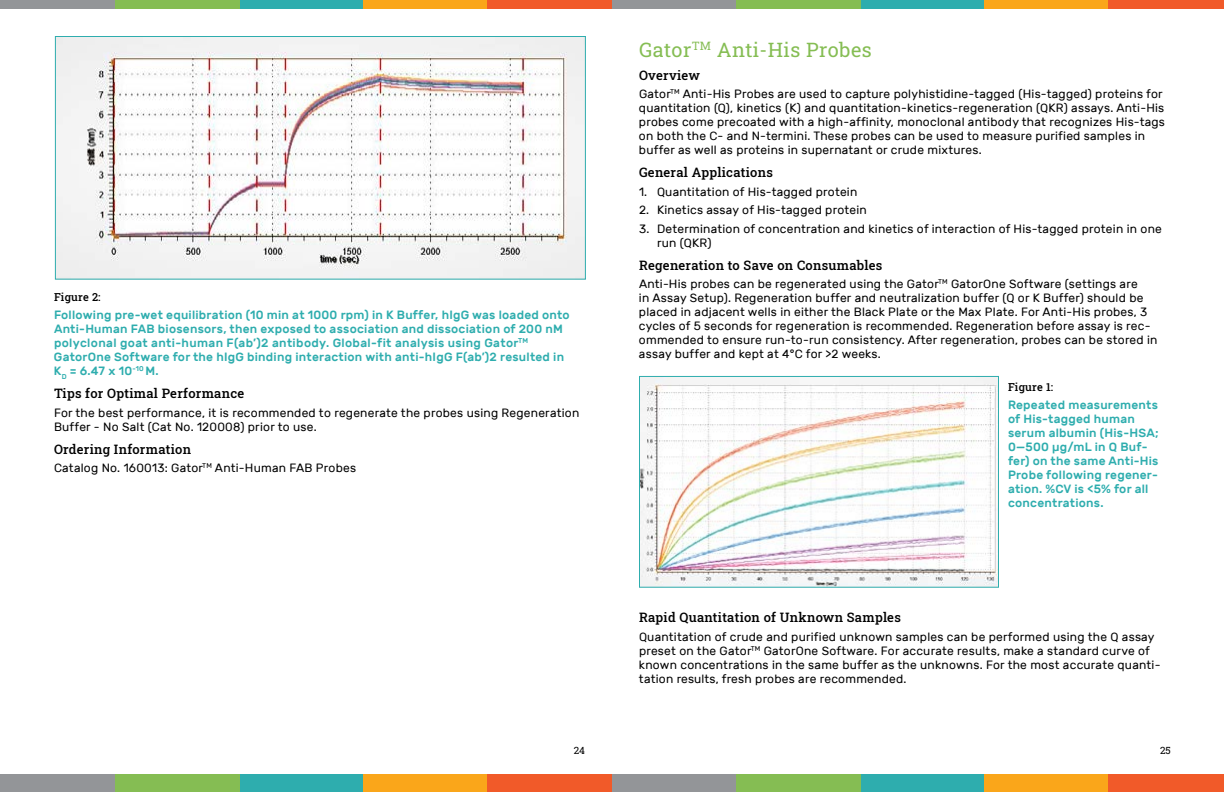
<style>
.page{position:relative;width:1224px;height:792px;background:#fff}
.page>*{position:absolute;margin:0;border:0;box-sizing:border-box;transform-origin:0 0}
.t1{font:20px "Roboto Slab";letter-spacing:.02em;color:#85bd53}
.t2{font:500 13px "Roboto Slab";letter-spacing:.02em;color:#000}
.t3{font:12px/14px "Rubik";letter-spacing:.02em;color:#000}
.t4{font:500 12px/14px "Rubik";letter-spacing:.02em;color:#2eadae}
.t5{font:500 11px "Roboto Slab";letter-spacing:.02em;color:#000}
.t6{font:10px "Roboto Slab";color:#000}
</style>
<div class="page">
<div style="left:0;top:0;width:115px;height:9px;background:#939598"></div>
<div style="left:239px;top:0;width:125px;height:9px;background:#2eadae"></div>
<div style="left:115px;top:0;width:124px;height:9px;background:#85bd53"></div>
<div style="left:364px;top:0;width:124px;height:9px;background:#faa61a"></div>
<div style="left:488px;top:0;width:124px;height:9px;background:#f15a29"></div>
<div style="left:0;top:774px;width:115px;height:18px;background:#939598"></div>
<div style="left:239px;top:774px;width:125px;height:18px;background:#2eadae"></div>
<div style="left:115px;top:774px;width:124px;height:18px;background:#85bd53"></div>
<div style="left:364px;top:774px;width:124px;height:18px;background:#faa61a"></div>
<div style="left:488px;top:774px;width:124px;height:18px;background:#f15a29"></div>
<div style="left:612px;top:0;width:124px;height:9px;background:#939598"></div>
<div style="left:860px;top:0;width:125px;height:9px;background:#2eadae"></div>
<div style="left:736px;top:0;width:124px;height:9px;background:#85bd53"></div>
<div style="left:985px;top:0;width:124px;height:9px;background:#faa61a"></div>
<div style="left:1109px;top:0;width:115px;height:9px;background:#f15a29"></div>
<div style="left:612px;top:774px;width:124px;height:18px;background:#939598"></div>
<div style="left:860px;top:774px;width:125px;height:18px;background:#2eadae"></div>
<div style="left:736px;top:774px;width:124px;height:18px;background:#85bd53"></div>
<div style="left:985px;top:774px;width:124px;height:18px;background:#faa61a"></div>
<div style="left:1109px;top:774px;width:115px;height:18px;background:#f15a29"></div>
<img style="left:641px;top:378px;width:356px;height:208px">
<div style="left:639px;top:376px;width:360px;height:212px;border:1px solid #2eadae"></div>
<img style="left:57px;top:38px;width:527px;height:240px">
<div style="left:55px;top:36px;width:531px;height:244px;border:1px solid #2eadae"></div>
<p class="t5" style="left:54px;top:289px;width:48px">Figure 2:</p>
<p class="t4" style="left:54px;top:308px;width:517px">Following pre-wet equilibration (10 min at 1000 rpm) in K Buffer, hIgG was loaded onto Anti-Human FAB biosensors, then exposed to association and dissociation of 200 nM polyclonal goat anti-human F(ab’)2 antibody. Global-fit analysis using Gator<sup>TM </sup>GatorOne Software for the hIgG binding interaction with anti-hIgG F(ab’)2 resulted in K<sub>D</sub> = 6.47 x 10<sup>-10</sup> M.</p>
<p class="t2" style="left:54px;top:384px;width:192px">Tips for Optimal Performance</p>
<p class="t3" style="left:54px;top:406px;width:527px">For the best performance, it is recommended to regenerate the probes using Regeneration<br>Buffer - No Salt (Cat No. 120008) prior to use.</p>
<p class="t2" style="left:54px;top:440px;width:139px">Ordering Information</p>
<p class="t3" style="left:54px;top:461px;width:304px">Catalog No. 160013: Gator<sup>TM</sup> Anti-Human FAB Probes</p>
<h1 class="t1" style="left:639px;top:36px;width:234px">Gator<sup>TM</sup> Anti-His Probes</h1>
<p class="t2" style="left:639px;top:66px;width:63px">Overview</p>
<p class="t3" style="left:639px;top:88px;width:528px">Gator<sup>TM</sup> Anti-His Probes are used to capture polyhistidine-tagged (His-tagged) proteins for quantitation (Q), kinetics (K) and quantitation-kinetics-regeneration (QKR) assays. Anti-His probes come precoated with a high-affinity, monoclonal antibody that recognizes His-tags on both the C- and N-termini. These probes can be used to measure purified samples in buffer as well as proteins in supernatant or crude mixtures.</p>
<p class="t2" style="left:639px;top:164px;width:135px">General Applications</p>
<p class="t3" style="left:639px;top:185px;width:220px">1. Quantitation of His-tagged protein</p>
<p class="t3" style="left:639px;top:204px;width:229px">2. Kinetics assay of His-tagged protein</p>
<p class="t3" style="left:657px;top:222px;width:506px;text-indent:-18px">3. Determination of concentration and kinetics of interaction of His-tagged protein in one run (QKR)</p>
<p class="t2" style="left:639px;top:256px;width:245px">Regeneration to Save on Consumables</p>
<p class="t3" style="left:639px;top:278px;width:520px">Anti-His probes can be regenerated using the Gator<sup>TM</sup> GatorOne Software (settings are<br>in Assay Setup). Regeneration buffer and neutralization buffer (Q or K Buffer) should be placed in adjacent wells in either the Black Plate or the Max Plate. For Anti-His probes, 3 cycles of 5 seconds for regeneration is recommended. Regeneration before assay is rec&shy;ommended to ensure run-to-run consistency. After regeneration, probes can be stored in assay buffer and kept at 4°C for &gt;2 weeks.</p>
<p class="t5" style="left:1008px;top:379px;width:47px">Figure 1:</p>
<p class="t4" style="left:1008px;top:398px;width:152px">Repeated measurements of His-tagged human serum albumin (His-HSA;<br>0—500 μg/mL in Q Buf&shy;fer) on the same Anti-His<br>Probe following regener&shy;ation. %CV is &lt;5% for all concentrations.</p>
<p class="t2" style="left:639px;top:609px;width:263px">Rapid Quantitation of Unknown Samples</p>
<p class="t3" style="left:639px;top:630px;width:523px">Quantitation of crude and purified unknown samples can be performed using the Q assay preset on the Gator<sup>TM</sup> GatorOne Software. For accurate results, make a standard curve of known concentrations in the same buffer as the unknowns. For the most accurate quanti&shy;tation results, fresh probes are recommended.</p>
<p class="t6" style="left:574px;top:744px;width:13px">24</p>
<p class="t6" style="left:1160px;top:744px;width:12px">25</p>
</div>
